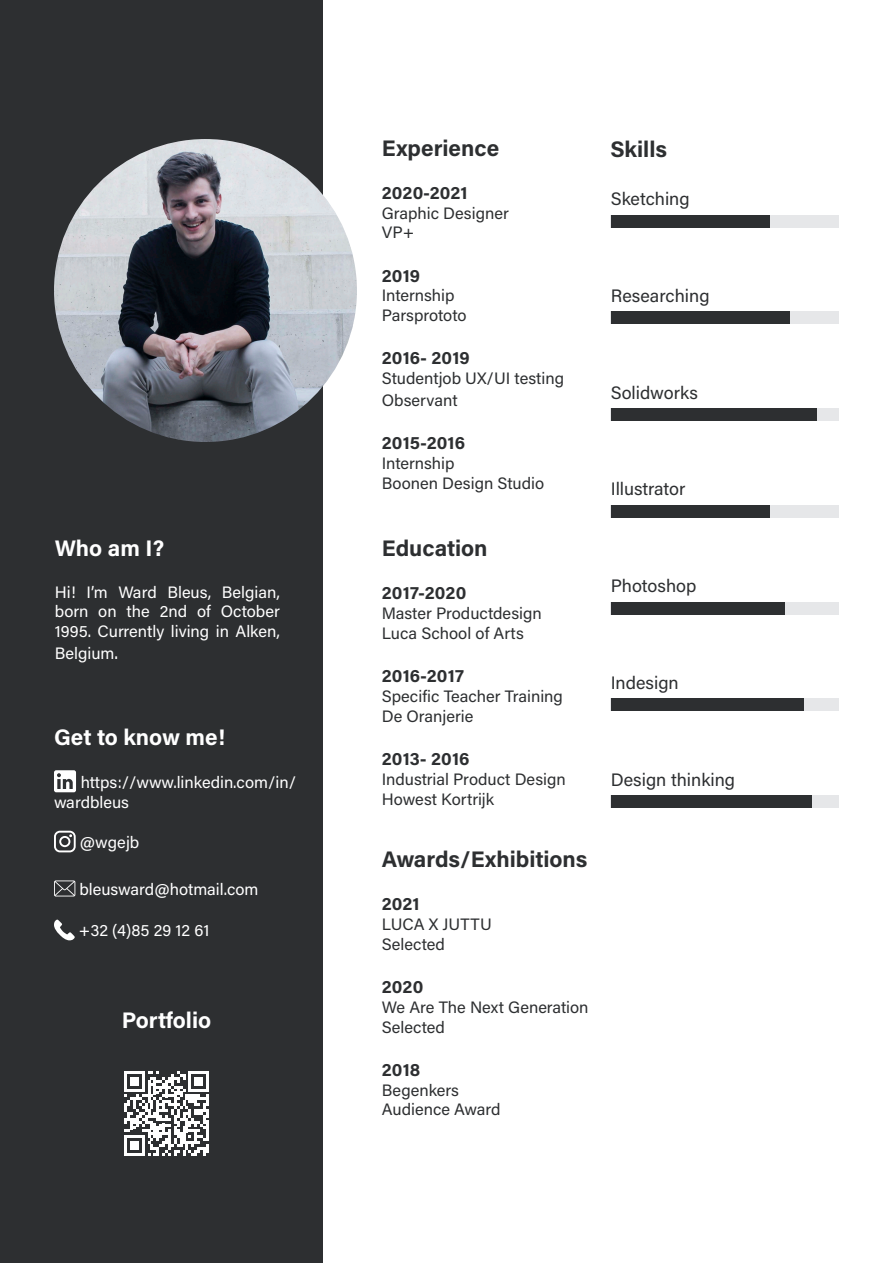
<style>
.page{position:relative;width:893px;height:1263px;background:#fff}
.page>*{position:absolute;margin:0;border:0;box-sizing:border-box;transform-origin:0 0}
.t1{font:700 22.5px "Acumin Pro";color:#2d2f31}
.t2{font:700 22.5px "Acumin Pro";color:#fff}
.t3{font:18px "Acumin Pro";color:#2d2f31}
.t4{font:700 18px "Acumin Pro";letter-spacing:.005em;color:#2d2f31}
.t5{font:16.5px "Acumin Pro";color:#2d2f31}
.t6{font:16.5px/19.8px "Acumin Pro";color:#fff;text-align:justify}
.s1{font-size:18px}
</style>
<div class="page">
<div style="left:0;top:0;width:322px;height:1263px;background:#2d2f31"></div>
<svg style="left:54px;top:770px;width:22px;height:22px"></svg>
<svg style="left:54px;top:831px;width:22px;height:21px"></svg>
<svg style="left:54px;top:880px;width:21px;height:16px"></svg>
<svg style="left:54px;top:919px;width:21px;height:21px"></svg>
<img style="left:54px;top:139px;width:303px;height:303px;border-radius:151px">
<svg style="left:124px;top:1071px;width:85px;height:85px"></svg>
<div style="left:610px;top:215px;width:229px;height:13px;background:#e6e7e9"></div>
<div style="left:611px;top:215px;width:159px;height:13px;background:#2d2f31"></div>
<div style="left:610px;top:311px;width:229px;height:13px;background:#e6e7e9"></div>
<div style="left:611px;top:311px;width:178px;height:13px;background:#2d2f31"></div>
<div style="left:610px;top:408px;width:229px;height:13px;background:#e6e7e9"></div>
<div style="left:611px;top:408px;width:206px;height:13px;background:#2d2f31"></div>
<div style="left:610px;top:505px;width:229px;height:13px;background:#e6e7e9"></div>
<div style="left:611px;top:505px;width:159px;height:13px;background:#2d2f31"></div>
<div style="left:610px;top:602px;width:229px;height:12px;background:#e6e7e9"></div>
<div style="left:611px;top:602px;width:174px;height:12px;background:#2d2f31"></div>
<div style="left:610px;top:698px;width:229px;height:13px;background:#e6e7e9"></div>
<div style="left:611px;top:698px;width:193px;height:13px;background:#2d2f31"></div>
<div style="left:610px;top:795px;width:229px;height:13px;background:#e6e7e9"></div>
<div style="left:611px;top:795px;width:200px;height:13px;background:#2d2f31"></div>
<p class="t2" style="left:55px;top:532px;width:111px">Who am I?</p>
<p class="t6" style="left:55px;top:581px;width:227px">Hi! I’m Ward Bleus, Belgian, born on the 2nd of October 1995. Currently living in Alken,</p>
<p class="t6" style="left:55px;top:642px;width:65px">Belgium<span class="s1">.</span></p>
<p class="t2" style="left:54px;top:722px;width:172px">Get to know me!</p>
<p class="t6" style="left:54px;top:771px;width:244px;text-indent:27px">https://www.linkedin.com/in/ wardbleus</p>
<p class="t6" style="left:80px;top:831px;width:61px">@wgejb</p>
<p class="t6" style="left:80px;top:879px;width:180px">bleusward@hotmail.com</p>
<p class="t6" style="left:79px;top:919px;width:132px">+32 (4)85 29 12 61</p>
<p class="t2" style="left:122px;top:1004px;width:91px">Portfolio</p>
<p class="t1" style="left:382px;top:132px;width:119px">Experience</p>
<p class="t4" style="left:382px;top:180px;width:87px">2020-2021</p>
<p class="t5" style="left:382px;top:201px;width:128px">Graphic Designer</p>
<p class="t5" style="left:382px;top:221px;width:34px">VP+</p>
<p class="t4" style="left:382px;top:263px;width:40px">2019</p>
<p class="t5" style="left:382px;top:284px;width:74px">Internship</p>
<p class="t5" style="left:382px;top:304px;width:86px">Parsprototo</p>
<p class="t4" style="left:382px;top:345px;width:90px">2016- 2019</p>
<p class="t5" style="left:382px;top:367px;width:184px">Studentjob UX/UI testing</p>
<p class="t5" style="left:382px;top:389px;width:77px">Observant</p>
<p class="t4" style="left:382px;top:430px;width:85px">2015-2016</p>
<p class="t5" style="left:382px;top:452px;width:74px">Internship</p>
<p class="t5" style="left:382px;top:471px;width:164px">Boonen Design Studio</p>
<p class="t1" style="left:382px;top:532px;width:107px">Education</p>
<p class="t4" style="left:382px;top:580px;width:86px">2017-2020</p>
<p class="t5" style="left:382px;top:602px;width:161px">Master Productdesign</p>
<p class="t5" style="left:382px;top:622px;width:143px">Luca School of Arts</p>
<p class="t4" style="left:382px;top:663px;width:84px">2016-2017</p>
<p class="t5" style="left:382px;top:685px;width:183px">Specific Teacher Training</p>
<p class="t5" style="left:382px;top:704px;width:93px">De Oranjerie</p>
<p class="t4" style="left:382px;top:746px;width:89px">2013- 2016</p>
<p class="t5" style="left:382px;top:767px;width:185px">Industrial Product Design</p>
<p class="t5" style="left:382px;top:787px;width:114px">Howest Kortrijk</p>
<p class="t1" style="left:382px;top:843px;width:207px">Awards/Exhibitions</p>
<p class="t4" style="left:382px;top:891px;width:39px">2021</p>
<p class="t5" style="left:382px;top:913px;width:112px">LUCA X JUTTU</p>
<p class="t5" style="left:382px;top:932px;width:65px">Selected</p>
<p class="t4" style="left:382px;top:974px;width:43px">2020</p>
<p class="t5" style="left:382px;top:995px;width:208px">We Are The Next Generation</p>
<p class="t5" style="left:382px;top:1015px;width:65px">Selected</p>
<p class="t4" style="left:382px;top:1057px;width:40px">2018</p>
<p class="t5" style="left:382px;top:1078px;width:79px">Begenkers</p>
<p class="t5" style="left:382px;top:1098px;width:120px">Audience Award</p>
<p class="t1" style="left:610px;top:133px;width:58px">Skills</p>
<p class="t3" style="left:611px;top:187px;width:80px">Sketching</p>
<p class="t3" style="left:611px;top:283px;width:100px">Researching</p>
<p class="t3" style="left:611px;top:380px;width:89px">Solidworks</p>
<p class="t3" style="left:611px;top:477px;width:76px">Illustrator</p>
<p class="t3" style="left:611px;top:573px;width:87px">Photoshop</p>
<p class="t3" style="left:611px;top:670px;width:69px">Indesign</p>
<p class="t3" style="left:611px;top:767px;width:126px">Design thinking</p>
</div>
